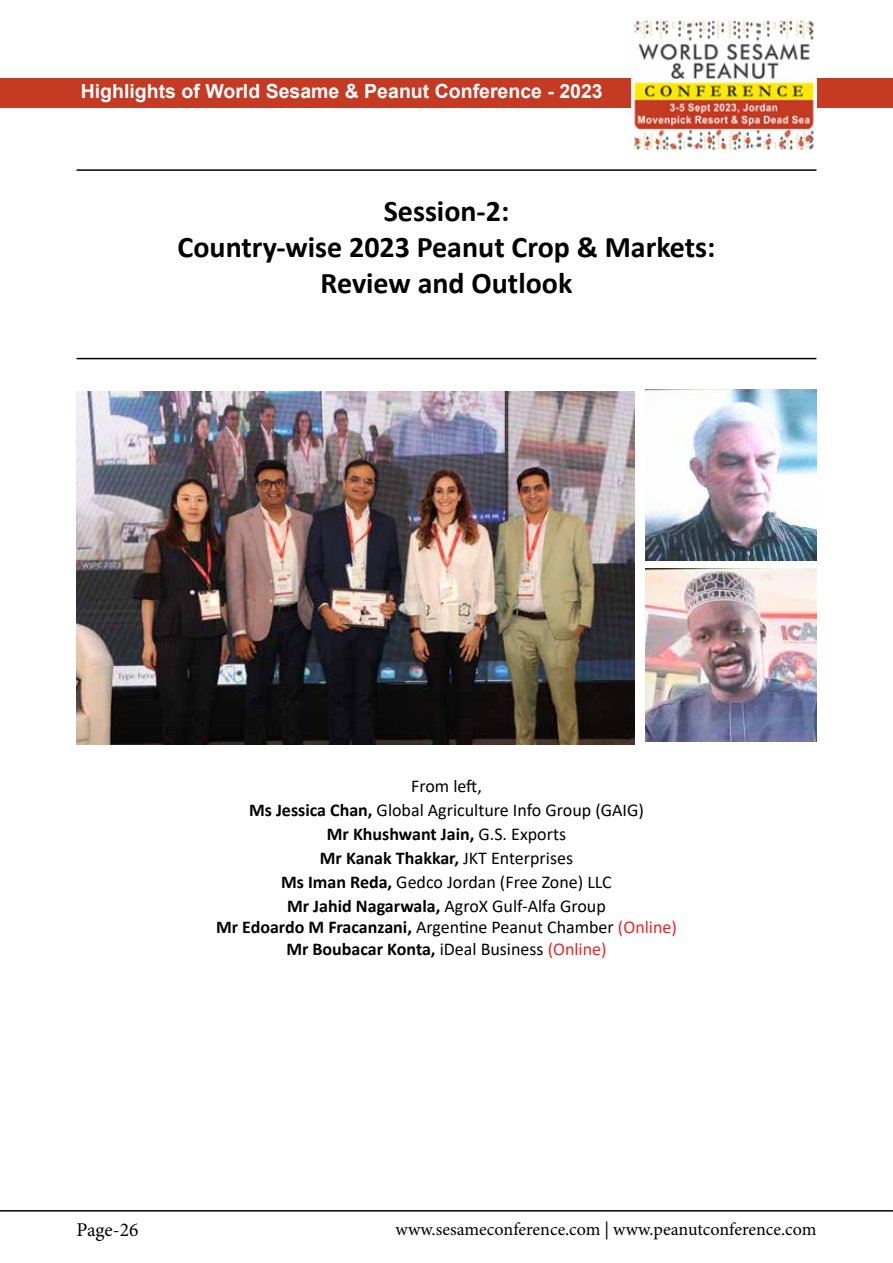
<style>
.page{position:relative;width:893px;height:1263px;background:#fff}
.page>*{position:absolute;margin:0;border:0;box-sizing:border-box;transform-origin:0 0}
.t1{font:700 30px/36px "Calibri";color:#000;text-align:center}
.t2{font:700 19.5px "Arial";color:#fff}
.t3{font:19.5px "Minion Pro";letter-spacing:-.005em;color:#000}
.t4{font:18px/24px "Calibri";color:#000;text-align:center}
.t5{font:700 18px/21.6px "Calibri";color:#000;text-align:center}
.t6{font:18px "Minion Pro";color:#000}
.s1{font-weight:700}
.s2{font-weight:400}
.s3{font-weight:400;color:#ed2124}
</style>
<div class="page">
<div style="left:0;top:78px;width:892px;height:30px;background:#c53a23"></div>
<hr style="left:0;top:1210px;width:893px;height:1px;background:#000">
<img style="left:632px;top:20px;width:184px;height:130px">
<img style="left:646px;top:389px;width:170px;height:172px">
<img style="left:77px;top:391px;width:558px;height:353px">
<hr style="left:77px;top:169px;width:739px;height:2px;background:#000">
<hr style="left:77px;top:358px;width:739px;height:1px;background:#000">
<img style="left:646px;top:569px;width:170px;height:172px">
<p class="t2" style="left:81px;top:78px;width:523px">Highlights of World Sesame &amp; Peanut Conference - 2023</p>
<h1 class="t1" style="left:178px;top:193px;width:539px">Session-2:<br>Country-wise 2023 Peanut Crop &amp; Markets:<br>Review and Outlook</h1>
<p class="t4" style="left:249px;top:773px;width:396px">From left,<br><span class="s1">Ms Jessica Chan,</span> Global Agriculture Info Group (GAIG)<br><span class="s1">Mr Khushwant Jain,</span> G.S. Exports<br><span class="s1">Mr Kanak Thakkar,</span> JKT Enterprises<br><span class="s1">Ms Iman Reda,</span> Gedco Jordan (Free Zone) LLC<br><span class="s1">Mr Jahid Nagarwala,</span> AgroX Gulf-Alfa Group</p>
<p class="t5" style="left:216px;top:916px;width:462px">Mr Edoardo M Fracanzani, <span class="s2">Argentine Peanut Chamber</span> <span class="s3">(Online)<br></span>Mr Boubacar Konta, <span class="s2">iDeal Business</span> <span class="s3">(Online)</span></p>
<p class="t3" style="left:77px;top:1216px;width:63px">Page-26</p>
<p class="t6" style="left:395px;top:1217px;width:422px">www.sesameconference.com | www.peanutconference.com</p>
</div>
